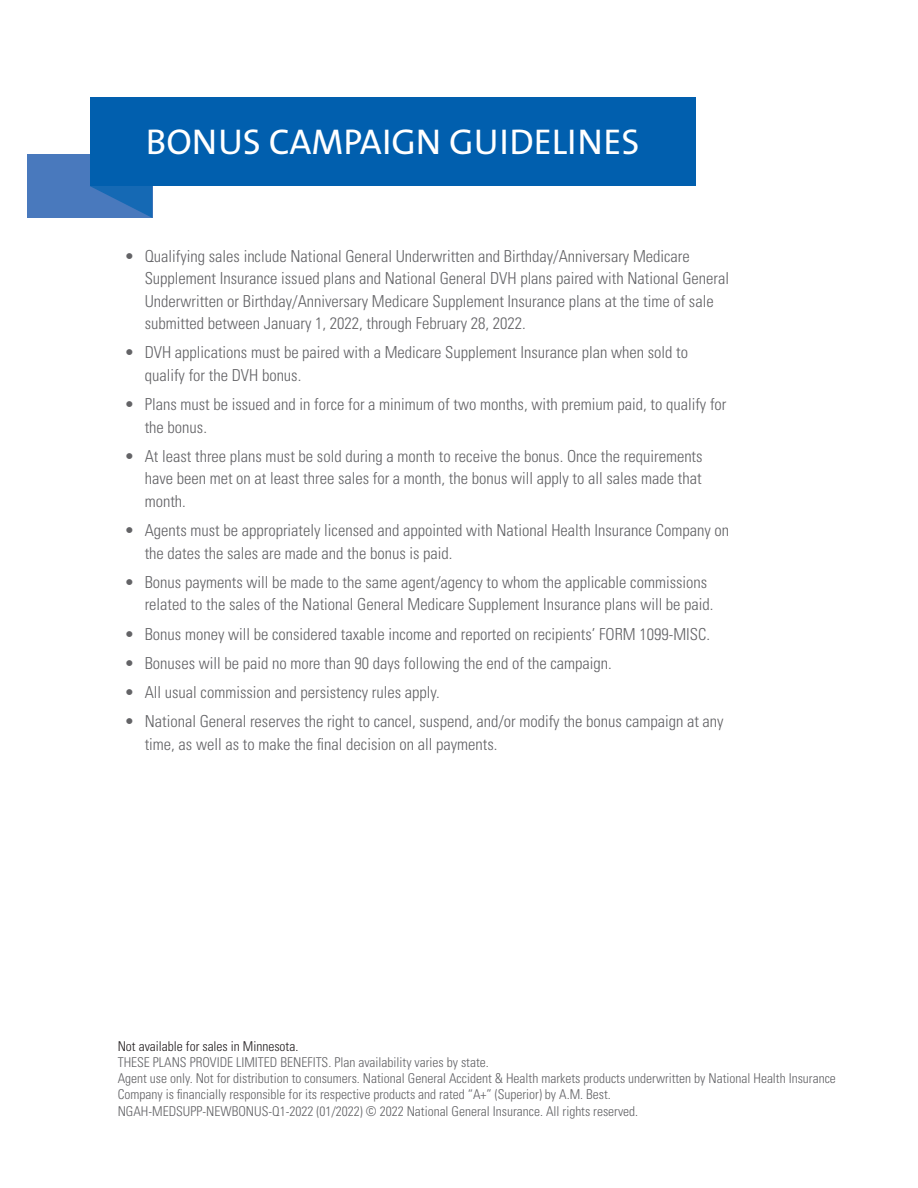
<style>
.page{position:relative;width:918px;height:1188px;background:#fff}
.page>*{position:absolute;margin:0;border:0;box-sizing:border-box;transform-origin:0 0}
.t1{font:36px "The Sans";color:#fff}
.t2{font:300 condensed 16.5px/22.5px "Univers LT Std";color:#636366}
.t3{font:300 condensed 13.5px/16.2px "Univers LT Std";color:#636366}
.t4{font:300 condensed 13.5px "Univers LT Std";color:#231f20}
</style>
<div class="page">
<div style="left:27px;top:154px;width:125px;height:64px;background:#4979bd"></div>
<div style="left:90px;top:97px;width:606px;height:89px;background:#015fae"></div>
<svg style="left:90px;top:186px;width:62px;height:32px"></svg>
<p class="t1" style="left:146px;top:112px;width:495px">BONUS CAMPAIGN GUIDELINES</p>
<p class="t2" style="left:145px;top:245px;width:586px;text-indent:-20px">• Qualifying sales include National General Underwritten and Birthday/Anniversary Medicare Supplement Insurance issued plans and National General DVH plans paired with National General Underwritten or Birthday/Anniversary Medicare Supplement Insurance plans at the time of sale submitted between January 1, 2022, through February 28, 2022.</p>
<p class="t2" style="left:145px;top:341px;width:545px;text-indent:-20px">• DVH applications must be paired with a Medicare Supplement Insurance plan when sold to qualify for the DVH bonus.</p>
<p class="t2" style="left:145px;top:393px;width:583px;text-indent:-20px">• Plans must be issued and in force for a minimum of two months, with premium paid, to qualify for the bonus.</p>
<p class="t2" style="left:145px;top:445px;width:559px;text-align:justify;text-indent:-20px">• At least three plans must be sold during a month to receive the bonus. Once the requirements have been met on at least three sales for a month, the bonus will apply to all sales made that month.</p>
<p class="t2" style="left:145px;top:519px;width:586px;text-indent:-20px">• Agents must be appropriately licensed and appointed with National Health Insurance Company on the dates the sales are made and the bonus is paid.</p>
<p class="t2" style="left:145px;top:571px;width:570px;text-indent:-20px">• Bonus payments will be made to the same agent/agency to whom the applicable commissions related to the sales of the National General Medicare Supplement Insurance plans will be paid.</p>
<p class="t2" style="left:124px;top:623px;width:587px">• Bonus money will be considered taxable income and reported on recipients’ FORM 1099-MISC.</p>
<p class="t2" style="left:124px;top:652px;width:489px">• Bonuses will be paid no more than 90 days following the end of the campaign.</p>
<p class="t2" style="left:124px;top:681px;width:317px">• All usual commission and persistency rules apply.</p>
<p class="t2" style="left:145px;top:710px;width:580px;text-indent:-20px">• National General reserves the right to cancel, suspend, and/or modify the bonus campaign at any time, as well as to make the final decision on all payments.</p>
<p class="t4" style="left:118px;top:1038px;width:182px">Not available for sales in Minnesota.</p>
<p class="t3" style="left:118px;top:1054px;width:373px">THESE PLANS PROVIDE LIMITED BENEFITS. Plan availability varies by state.</p>
<p class="t3" style="left:118px;top:1070px;width:720px">Agent use only. Not for distribution to consumers. National General Accident &amp; Health markets products underwritten by National Health Insurance<br>Company is financially responsible for its respective products and rated “A+” (Superior) by A.M. Best.<br>NGAH-MEDSUPP-NEWBONUS-Q1-2022 (01/2022) © 2022 National General Insurance. All rights reserved.</p>
</div>
